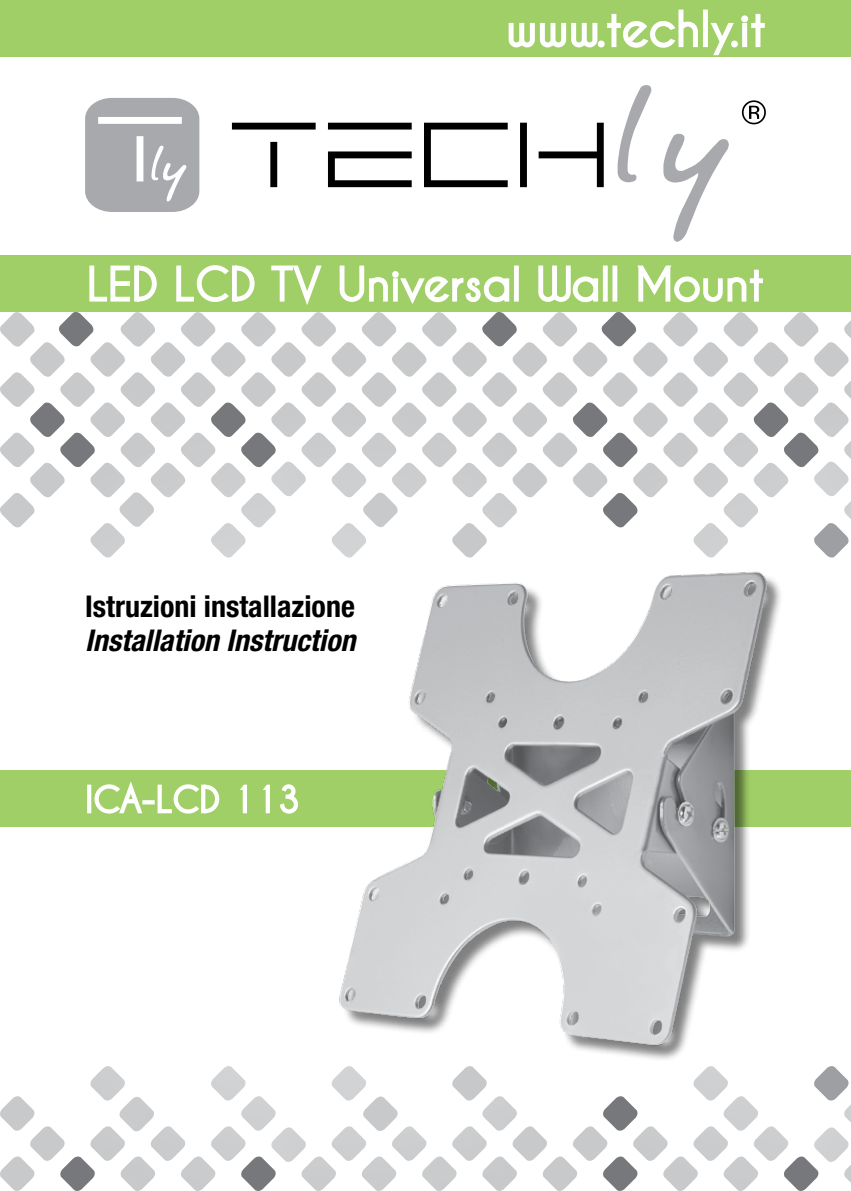
<style>
.page{position:relative;width:851px;height:1191px;background:#fff}
.page>*{position:absolute;margin:0;border:0;box-sizing:border-box;transform-origin:0 0}
.t1{font:700 48px "Caviar Dreams";color:#fff}
.t2{font:700 46px "Caviar Dreams";color:#fff}
.t3{font:700 36px "Caviar Dreams";color:#fff}
.t4{font:700 condensed 30px "Helvetica Neue LT Std";color:#000}
.t5{font:italic 700 condensed 30px "Helvetica Neue LT Std";color:#000}
</style>
<div class="page">
<img style="left:301px;top:312px;width:35px;height:34px">
<img style="left:331px;top:342px;width:35px;height:35px">
<img style="left:361px;top:372px;width:36px;height:35px">
<img style="left:391px;top:402px;width:36px;height:35px">
<img style="left:421px;top:433px;width:36px;height:34px">
<img style="left:451px;top:463px;width:36px;height:34px">
<img style="left:481px;top:493px;width:36px;height:34px">
<img style="left:241px;top:312px;width:35px;height:34px">
<img style="left:270px;top:342px;width:36px;height:35px">
<img style="left:301px;top:372px;width:36px;height:35px">
<img style="left:331px;top:402px;width:36px;height:35px">
<img style="left:361px;top:433px;width:36px;height:34px">
<img style="left:391px;top:463px;width:36px;height:34px">
<svg style="left:452px;top:522px;width:35px;height:35px"></svg>
<img style="left:271px;top:462px;width:35px;height:34px">
<img style="left:181px;top:312px;width:35px;height:34px">
<img style="left:210px;top:342px;width:36px;height:35px">
<img style="left:240px;top:372px;width:36px;height:30px">
<img style="left:276px;top:402px;width:30px;height:35px">
<img style="left:301px;top:433px;width:36px;height:34px">
<img style="left:331px;top:463px;width:36px;height:34px">
<img style="left:120px;top:312px;width:35px;height:34px">
<img style="left:150px;top:342px;width:36px;height:35px">
<img style="left:180px;top:372px;width:36px;height:35px">
<svg style="left:210px;top:402px;width:66px;height:66px"></svg>
<img style="left:331px;top:523px;width:35px;height:34px">
<img style="left:90px;top:342px;width:36px;height:35px">
<img style="left:120px;top:372px;width:36px;height:35px">
<img style="left:150px;top:402px;width:36px;height:35px">
<img style="left:180px;top:433px;width:36px;height:34px">
<img style="left:210px;top:463px;width:36px;height:34px">
<img style="left:240px;top:493px;width:36px;height:34px">
<img style="left:0;top:312px;width:35px;height:34px">
<img style="left:29px;top:342px;width:36px;height:35px">
<img style="left:60px;top:372px;width:35px;height:30px">
<img style="left:95px;top:402px;width:31px;height:35px">
<img style="left:120px;top:433px;width:36px;height:34px">
<img style="left:150px;top:463px;width:36px;height:34px">
<img style="left:211px;top:523px;width:35px;height:34px">
<img style="left:0;top:372px;width:35px;height:35px">
<svg style="left:29px;top:402px;width:66px;height:66px"></svg>
<img style="left:90px;top:463px;width:36px;height:34px">
<img style="left:0;top:433px;width:35px;height:34px">
<img style="left:29px;top:463px;width:36px;height:34px">
<img style="left:90px;top:523px;width:35px;height:34px">
<svg style="left:58px;top:312px;width:36px;height:35px"></svg>
<img style="left:0;top:493px;width:35px;height:34px">
<img style="left:391px;top:347px;width:36px;height:30px">
<img style="left:421px;top:372px;width:36px;height:35px">
<img style="left:451px;top:402px;width:36px;height:35px">
<img style="left:481px;top:433px;width:36px;height:34px">
<img style="left:119px;top:492px;width:36px;height:35px">
<img style="left:451px;top:347px;width:36px;height:30px">
<img style="left:481px;top:372px;width:36px;height:35px">
<img style="left:362px;top:492px;width:36px;height:35px">
<img style="left:844px;top:321px;width:6px;height:16px">
<img style="left:784px;top:312px;width:35px;height:34px">
<img style="left:813px;top:342px;width:36px;height:35px">
<img style="left:844px;top:382px;width:6px;height:16px">
<img style="left:814px;top:462px;width:35px;height:34px">
<img style="left:723px;top:312px;width:35px;height:34px">
<img style="left:752px;top:342px;width:36px;height:35px">
<img style="left:783px;top:372px;width:36px;height:30px">
<img style="left:819px;top:402px;width:30px;height:35px">
<img style="left:844px;top:442px;width:6px;height:16px">
<img style="left:663px;top:312px;width:35px;height:34px">
<img style="left:692px;top:342px;width:36px;height:35px">
<img style="left:722px;top:372px;width:36px;height:35px">
<svg style="left:752px;top:402px;width:67px;height:66px"></svg>
<img style="left:844px;top:502px;width:6px;height:16px">
<img style="left:633px;top:342px;width:35px;height:35px">
<img style="left:662px;top:372px;width:36px;height:35px">
<img style="left:692px;top:402px;width:36px;height:35px">
<img style="left:722px;top:433px;width:36px;height:34px">
<img style="left:752px;top:463px;width:36px;height:34px">
<svg style="left:814px;top:523px;width:35px;height:35px"></svg>
<img style="left:542px;top:312px;width:35px;height:34px">
<img style="left:572px;top:342px;width:36px;height:35px">
<img style="left:602px;top:372px;width:36px;height:30px">
<img style="left:638px;top:402px;width:30px;height:35px">
<img style="left:662px;top:433px;width:36px;height:34px">
<img style="left:692px;top:463px;width:36px;height:34px">
<img style="left:722px;top:493px;width:36px;height:34px">
<img style="left:511px;top:342px;width:36px;height:35px">
<img style="left:542px;top:372px;width:35px;height:35px">
<svg style="left:572px;top:402px;width:66px;height:66px"></svg>
<img style="left:632px;top:463px;width:36px;height:34px">
<img style="left:693px;top:523px;width:35px;height:34px">
<img style="left:511px;top:402px;width:36px;height:35px">
<img style="left:542px;top:433px;width:35px;height:34px">
<img style="left:572px;top:463px;width:36px;height:34px">
<svg style="left:602px;top:492px;width:36px;height:36px"></svg>
<svg style="left:600px;top:312px;width:36px;height:35px"></svg>
<img style="left:511px;top:463px;width:36px;height:34px">
<img style="left:422px;top:1156px;width:35px;height:35px">
<img style="left:451px;top:1126px;width:36px;height:34px">
<img style="left:481px;top:1096px;width:36px;height:34px">
<img style="left:362px;top:1156px;width:35px;height:35px">
<img style="left:391px;top:1126px;width:36px;height:34px">
<svg style="left:452px;top:1066px;width:35px;height:35px"></svg>
<img style="left:271px;top:1127px;width:35px;height:35px">
<img style="left:301px;top:1156px;width:35px;height:35px">
<img style="left:331px;top:1126px;width:36px;height:34px">
<svg style="left:241px;top:1155px;width:35px;height:36px"></svg>
<img style="left:331px;top:1066px;width:35px;height:34px">
<img style="left:181px;top:1156px;width:35px;height:35px">
<img style="left:210px;top:1126px;width:36px;height:34px">
<img style="left:240px;top:1096px;width:36px;height:34px">
<img style="left:120px;top:1156px;width:35px;height:35px">
<img style="left:150px;top:1126px;width:36px;height:34px">
<img style="left:211px;top:1066px;width:35px;height:34px">
<svg style="left:60px;top:1156px;width:35px;height:35px"></svg>
<img style="left:90px;top:1126px;width:36px;height:34px">
<img style="left:0;top:1156px;width:35px;height:35px">
<img style="left:29px;top:1126px;width:36px;height:34px">
<img style="left:90px;top:1066px;width:35px;height:34px">
<img style="left:0;top:1096px;width:35px;height:34px">
<img style="left:481px;top:1156px;width:36px;height:35px">
<img style="left:511px;top:1126px;width:36px;height:34px">
<img style="left:119px;top:1096px;width:36px;height:35px">
<img style="left:362px;top:1096px;width:36px;height:35px">
<img style="left:814px;top:1127px;width:35px;height:35px">
<img style="left:844px;top:1166px;width:6px;height:16px">
<svg style="left:784px;top:1155px;width:35px;height:36px"></svg>
<img style="left:844px;top:1106px;width:6px;height:15px">
<img style="left:723px;top:1156px;width:35px;height:35px">
<img style="left:752px;top:1126px;width:36px;height:34px">
<svg style="left:814px;top:1066px;width:35px;height:35px"></svg>
<img style="left:663px;top:1156px;width:35px;height:35px">
<img style="left:692px;top:1126px;width:36px;height:34px">
<img style="left:722px;top:1096px;width:36px;height:34px">
<svg style="left:603px;top:1156px;width:35px;height:35px"></svg>
<img style="left:632px;top:1126px;width:36px;height:34px">
<img style="left:693px;top:1066px;width:35px;height:34px">
<img style="left:542px;top:1156px;width:35px;height:35px">
<img style="left:572px;top:1126px;width:36px;height:34px">
<svg style="left:602px;top:1096px;width:36px;height:35px"></svg>
<div style="left:0;top:770px;width:850px;height:57px;background:#a0cf67"></div>
<div style="left:0;top:0;width:850px;height:57px;background:#a0cf67"></div>
<svg style="left:232px;top:123px;width:83px;height:64px"></svg>
<svg style="left:328px;top:123px;width:83px;height:64px"></svg>
<svg style="left:424px;top:123px;width:83px;height:64px"></svg>
<svg style="left:520px;top:123px;width:83px;height:64px"></svg>
<svg style="left:617px;top:85px;width:34px;height:97px"></svg>
<svg style="left:663px;top:134px;width:65px;height:108px"></svg>
<svg style="left:85px;top:98px;width:114px;height:114px;background:#b3b5b7"></svg>
<svg style="left:741px;top:100px;width:24px;height:24px"></svg>
<svg style="left:508px;top:9px;width:190px;height:39px"></svg>
<div style="left:702px;top:10px;width:5px;height:37px;border:2px solid #fff"></div>
<svg style="left:710px;top:13px;width:55px;height:43px"></svg>
<img style="left:339px;top:557px;width:442px;height:499px">
<div style="left:0;top:255px;width:850px;height:57px;background:#a0cf67"></div>
<svg style="left:89px;top:265px;width:68px;height:37px"></svg>
<svg style="left:176px;top:265px;width:79px;height:37px"></svg>
<svg style="left:271px;top:265px;width:51px;height:40px"></svg>
<svg style="left:338px;top:265px;width:179px;height:82px"></svg>
<div style="left:514px;top:265px;width:4px;height:36px;border:2px solid #fff"></div>
<svg style="left:538px;top:265px;width:61px;height:38px"></svg>
<div style="left:602px;top:265px;width:5px;height:36px;border:2px solid #fff"></div>
<div style="left:612px;top:265px;width:5px;height:36px;border:2px solid #fff"></div>
<svg style="left:637px;top:265px;width:126px;height:38px"></svg>
<div style="left:87px;top:784px;width:4px;height:29px;border:2px solid #fff"></div>
<svg style="left:94px;top:781px;width:50px;height:33px"></svg>
<div style="left:142px;top:800px;width:13px;height:4px;border:2px solid #fff"></div>
<svg style="left:157px;top:784px;width:63px;height:30px"></svg>
<svg style="left:240px;top:784px;width:7px;height:30px"></svg>
<svg style="left:263px;top:784px;width:7px;height:30px"></svg>
<svg style="left:280px;top:784px;width:19px;height:30px"></svg>
<p class="t1" style="left:506px;top:2px;width:261px">www.techly.it</p>
<p class="t2" style="left:87px;top:258px;width:678px">LED LCD TV Universal Wall Mount</p>
<p class="t4" style="left:85px;top:588px;width:271px">Istruzioni installazione</p>
<p class="t5" style="left:85px;top:622px;width:272px">Installation Instruction</p>
<p class="t3" style="left:85px;top:779px;width:216px">ICA-LCD 113</p>
</div>
